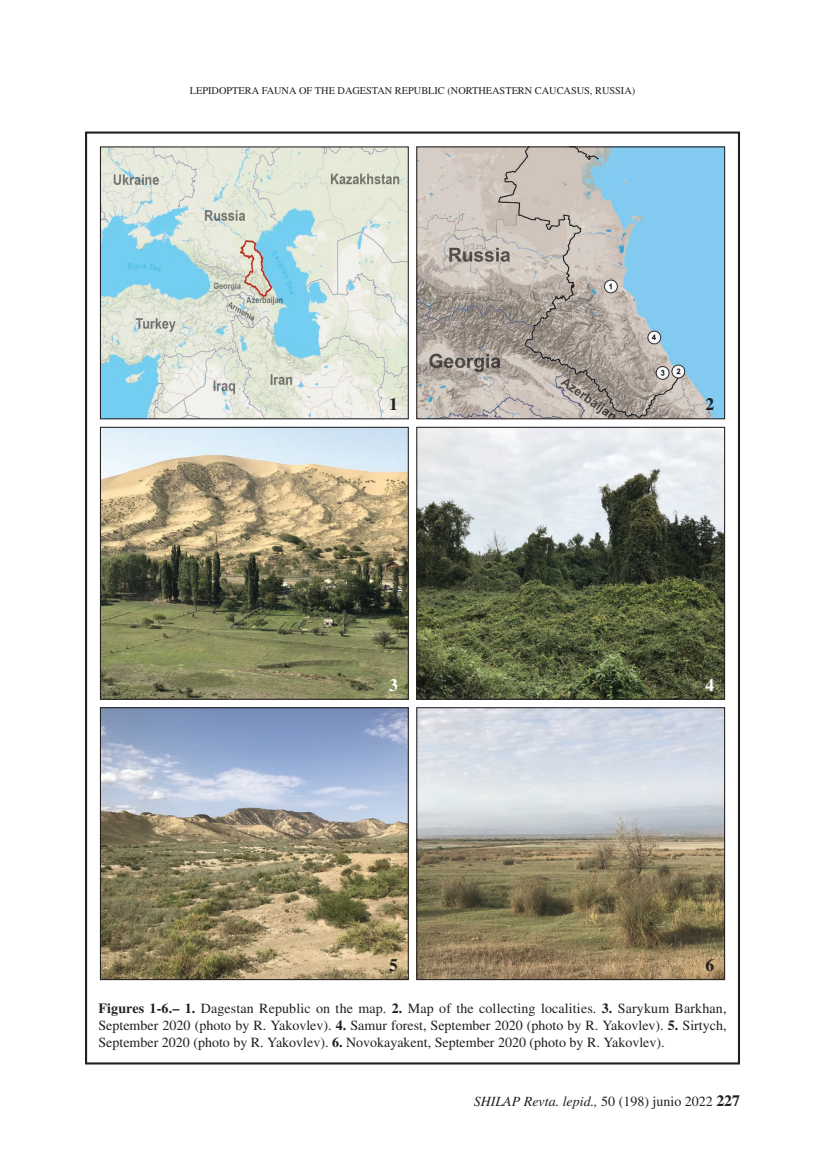
<style>
.page{position:relative;width:828px;height:1166px;background:#fff}
.page>*{position:absolute;margin:0;border:0;box-sizing:border-box;transform-origin:0 0}
.t1{font:700 17.5px "Times";color:#231f20}
.t2{font:700 17.5px "Times";color:#fff}
.t3{font:14px/16.8px "Times";color:#231f20;text-align:justify}
.t4{font:italic 14px "Times";color:#231f20}
.t5{font:10.33px "Times";color:#231f20}
.s1{font-weight:700}
.s2{font-style:normal}
.s3{font-weight:700;font-style:normal;font-size:15.75px}
</style>
<div class="page">
<img style="left:102px;top:148px;width:305px;height:269px">
<div style="left:100px;top:146px;width:309px;height:273px;border:1px solid #231f20"></div>
<img style="left:418px;top:148px;width:305px;height:269px">
<div style="left:416px;top:146px;width:309px;height:273px;border:1px solid #231f20"></div>
<img style="left:102px;top:429px;width:305px;height:268px">
<div style="left:100px;top:427px;width:309px;height:272px;border:1px solid #231f20"></div>
<img style="left:418px;top:429px;width:305px;height:268px">
<div style="left:416px;top:427px;width:309px;height:272px;border:1px solid #231f20"></div>
<img style="left:102px;top:709px;width:305px;height:269px">
<div style="left:100px;top:707px;width:309px;height:273px;border:1px solid #231f20"></div>
<img style="left:418px;top:709px;width:305px;height:269px">
<div style="left:416px;top:707px;width:309px;height:273px;border:1px solid #231f20"></div>
<p class="t5" style="left:190px;top:87px;width:447px">LEPIDOPTERA FAUNA OF THE DAGESTAN REPUBLIC (NORTHEASTERN CAUCASUS, RUSSIA)</p>
<p class="t1" style="left:389px;top:398px;width:10px">1</p>
<p class="t1" style="left:705px;top:398px;width:10px">2</p>
<p class="t2" style="left:389px;top:678px;width:10px">3</p>
<p class="t2" style="left:705px;top:678px;width:10px">4</p>
<p class="t1" style="left:389px;top:959px;width:10px">5</p>
<p class="t1" style="left:705px;top:959px;width:10px">6</p>
<p class="t3" style="left:99px;top:1001px;width:629px"><span class="s1">Figures 1-6.– 1.</span> Dagestan Republic on the map. <span class="s1">2.</span> Map of the collecting localities. <span class="s1">3.</span> Sarykum Barkhan, September 2020 (photo by R. Yakovlev). <span class="s1">4.</span> Samur forest, September 2020 (photo by R. Yakovlev). <span class="s1">5.</span> Sirtych, September 2020 (photo by R. Yakovlev). <span class="s1">6.</span> Novokayakent, September 2020 (photo by R. Yakovlev).</p>
<p class="t4" style="left:474px;top:1096px;width:268px">SHILAP Revta. lepid., <span class="s2">50 (198) junio 2022</span> <span class="s3">227</span></p>
</div>
